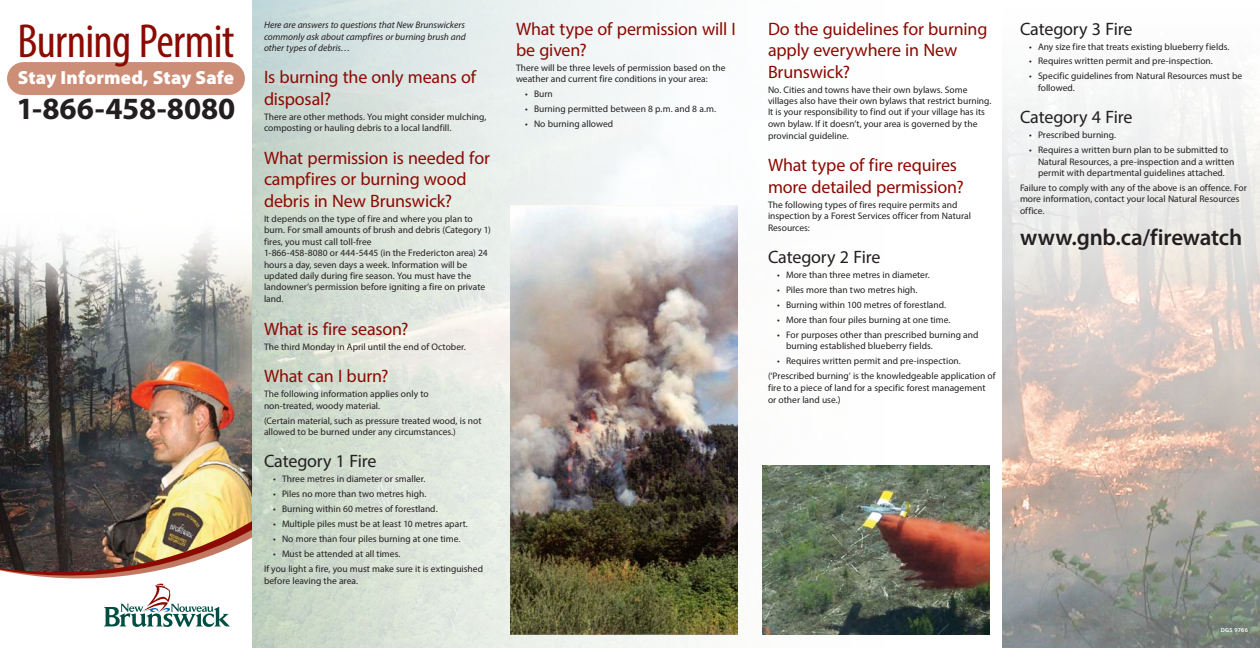
<style>
.page{position:relative;width:1260px;height:648px;background:#fff}
.page>*{position:absolute;margin:0;border:0;box-sizing:border-box;transform-origin:0 0}
.t1{font:condensed 48px "Myriad Pro";letter-spacing:-.015em;color:#8b0a02}
.t2{font:700 31px "Myriad Pro";letter-spacing:-.005em;color:#231f20}
.web_address{font:600 23px "Myriad Pro";letter-spacing:-.01em;color:#231f20}
.t3{font:900 19px "Myriad Pro";letter-spacing:.005em;color:#fff}
.heading_1{font:18px/21.6px "Myriad Pro";letter-spacing:-.01em;color:#8b0a02}
.heading_1-2{font:18px "Myriad Pro";letter-spacing:-.01em;color:#231f20}
.text{font:9.5px/11.5px "Myriad Pro";color:#231f20}
.bullet{font:9.5px/11.4px "Myriad Pro";color:#231f20}
.text-2{font:italic 9.5px/11.4px "Myriad Pro";color:#231f20;text-align:justify}
.t4{font:600 6px "Myriad Pro";letter-spacing:.055em;color:#fff}
.s1{font-size:10px}
</style>
<div class="page">
<img style="left:252px;top:0;width:1008px;height:648px">
<img style="left:0;top:234px;width:252px;height:287px">
<img style="left:510px;top:205px;width:228px;height:430px">
<img style="left:762px;top:465px;width:228px;height:170px">
<svg style="left:0;top:521px;width:252px;height:106px"></svg>
<div style="left:24px;top:62px;width:204px;height:33px;background:#cd8e78"></div>
<p class="t1" style="left:17px;top:12px;width:219px">Burning Permit</p>
<p class="t3" style="left:18px;top:65px;width:218px">Stay Informed, Stay Safe</p>
<p class="t2" style="left:17px;top:88px;width:220px">1-866-458-8080</p>
<p class="text-2" style="left:264px;top:19px;width:203px">Here are answers to questions that New Brunswickers commonly ask about campfires or burning brush and other types of debris…</p>
<p class="heading_1" style="left:264px;top:66px;width:214px">Is burning the only means of disposal?</p>
<p class="text" style="left:264px;top:111px;width:224px">There are other methods. You might consider mulching, composting or hauling debris to a local landfill.</p>
<p class="heading_1" style="left:264px;top:147px;width:227px">What permission is needed for campfires or burning wood debris in New Brunswick?</p>
<p class="text" style="left:264px;top:213px;width:228px">It depends on the type of fire and where you plan to burn. For small amounts of brush and debris (Category 1) fires, you must call toll-free<br>1-866-458-8080 or 444-5445 (in the Fredericton area) 24 hours a day, seven days a week. Information will be updated daily during fire season. You must have the landowner’s permission before igniting a fire on private land.</p>
<p class="heading_1" style="left:264px;top:318px;width:146px">What is fire season?</p>
<p class="text" style="left:264px;top:341px;width:203px">The third Monday in April until the end of October.</p>
<p class="heading_1" style="left:264px;top:365px;width:126px">What can I burn?</p>
<p class="text" style="left:264px;top:388px;width:166px">The following information applies only to non-treated, woody material.</p>
<p class="text" style="left:264px;top:414px;width:219px">(Certain material, such as pressure treated wood, is not allowed to be burned under any circumstances.)</p>
<p class="heading_1-2" style="left:264px;top:450px;width:114px">Category 1 Fire</p>
<p class="bullet" style="left:273px;top:473px;width:154px">• Three metres in diameter or smaller.</p>
<p class="bullet" style="left:273px;top:488px;width:155px">• Piles no more than two metres high.</p>
<p class="bullet" style="left:273px;top:503px;width:166px">• Burning within 60 metres of forestland.</p>
<p class="bullet" style="left:273px;top:518px;width:196px">• Multiple piles must be at least 10 metres apart.</p>
<p class="bullet" style="left:273px;top:533px;width:189px">• No more than four piles burning at one time.</p>
<p class="bullet" style="left:273px;top:548px;width:129px">• Must be attended at all times.</p>
<p class="text" style="left:264px;top:563px;width:221px">If you light a fire, you must make sure it is extinguished before leaving the area.</p>
<p class="heading_1" style="left:516px;top:17px;width:221px">What type of permission will I be given?</p>
<p class="text" style="left:516px;top:62px;width:211px">There will be three levels of permission based on the weather and current fire conditions in your area:</p>
<p class="bullet" style="left:525px;top:88px;width:29px">• Burn</p>
<p class="bullet" style="left:525px;top:103px;width:193px">• Burning permitted between 8 p.m. and 8 a.m.</p>
<p class="bullet" style="left:525px;top:118px;width:90px">• No burning allowed</p>
<p class="heading_1" style="left:768px;top:17px;width:221px">Do the guidelines for burning apply everywhere in New<br>Brunswick?</p>
<p class="text" style="left:768px;top:84px;width:225px">No. Cities and towns have their own bylaws. Some villages also have their own bylaws that restrict burning.<br>It is your responsibility to find out if your village has its own bylaw. If it doesn’t, your area is governed by the provincial guideline.</p>
<p class="heading_1" style="left:768px;top:154px;width:197px">What type of fire requires more detailed permission?</p>
<p class="text" style="left:768px;top:199px;width:205px">The following types of fires require permits and inspection by a Forest Services officer from Natural<br>Resources:</p>
<p class="heading_1-2" style="left:768px;top:246px;width:114px">Category 2 Fire</p>
<p class="bullet" style="left:777px;top:269px;width:154px">• More than three metres in diameter.</p>
<p class="bullet" style="left:777px;top:284px;width:142px">• Piles more than two metres high.</p>
<p class="bullet" style="left:777px;top:299px;width:171px">• Burning within 100 metres of forestland.</p>
<p class="bullet" style="left:777px;top:314px;width:175px">• More than four piles burning at one time.</p>
<p class="bullet" style="left:786px;top:329px;width:194px;text-indent:-9px">• For purposes other than prescribed burning and burning established blueberry fields.</p>
<p class="bullet" style="left:777px;top:355px;width:185px">• Requires written permit and pre-inspection.</p>
<p class="text" style="left:768px;top:370px;width:229px">(‘Prescribed burning’ is the knowledgeable application of fire to a piece of land for a specific forest management or other land use<span class="s1">.)</span></p>
<p class="heading_1-2" style="left:1020px;top:17px;width:114px">Category 3 Fire</p>
<p class="bullet" style="left:1029px;top:40px;width:202px">• Any size fire that treats existing blueberry fields.</p>
<p class="bullet" style="left:1029px;top:55px;width:185px">• Requires written permit and pre-inspection.</p>
<p class="bullet" style="left:1038px;top:70px;width:206px;text-indent:-9px">• Specific guidelines from Natural Resources must be followed.</p>
<p class="heading_1-2" style="left:1020px;top:106px;width:114px">Category 4 Fire</p>
<p class="bullet" style="left:1029px;top:129px;width:89px">• Prescribed burning.</p>
<p class="bullet" style="left:1038px;top:144px;width:198px;text-indent:-9px">• Requires a written burn plan to be submitted to<br>Natural Resources, a pre-inspection and a written permit with departmental guidelines attached.</p>
<p class="text" style="left:1020px;top:182px;width:228px">Failure to comply with any of the above is an offence. For more information, contact your local Natural Resources office.</p>
<p class="web_address" style="left:1020px;top:223px;width:224px">www.gnb.ca/firewatch</p>
<p class="t4" style="left:1221px;top:626px;width:29px">DGS 9766</p>
</div>
